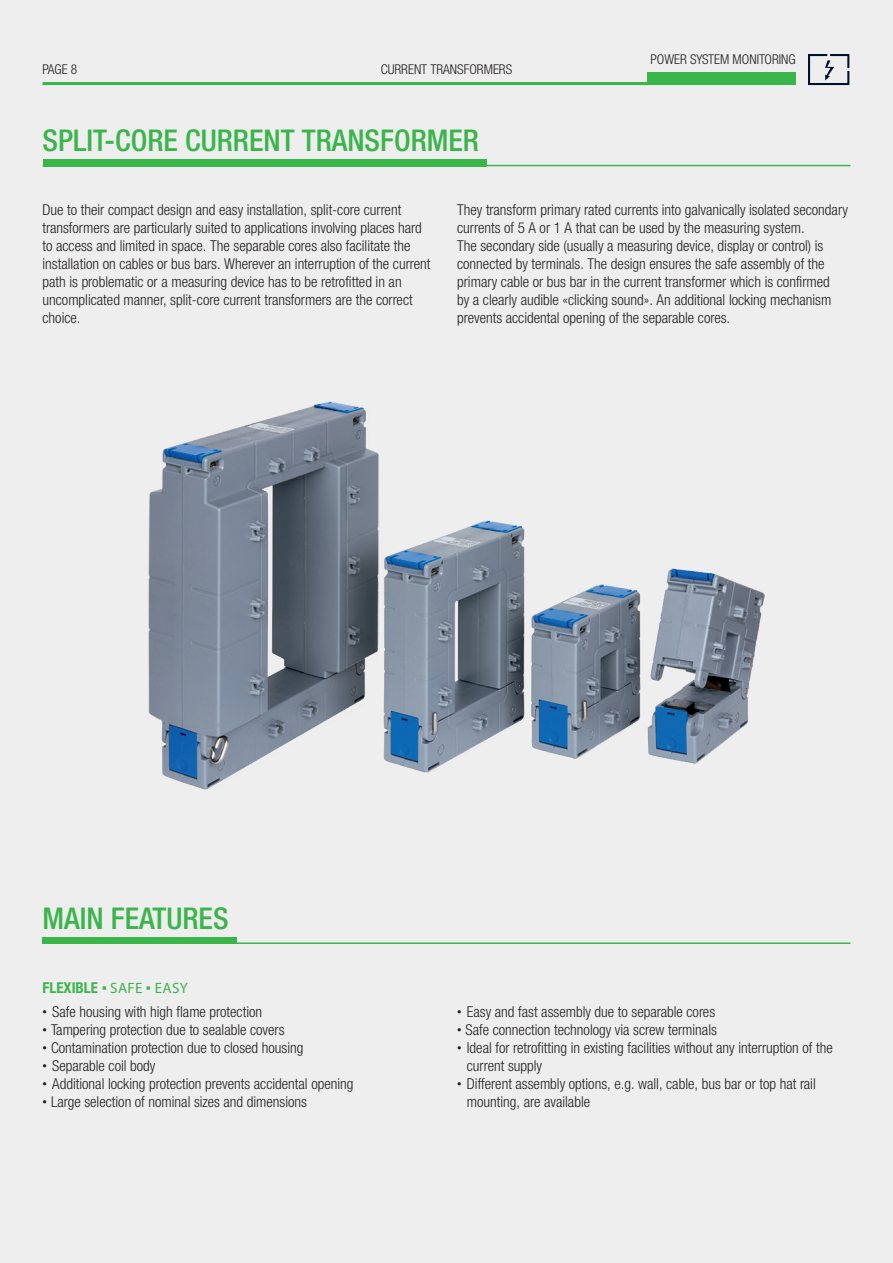
<style>
.page{position:relative;width:893px;height:1263px;background:#eeeeef}
.page>*{position:absolute;margin:0;border:0;box-sizing:border-box;transform-origin:0 0}
.t1{font:500 condensed 30px "Helvetica Neue LTW1 G";color:#3ab54a}
.t2{font:300 condensed 15px/18px "Helvetica Neue LTW1 G";color:#231f20}
.t3{font:700 condensed 15px "Helvetica Neue LTW1 G";color:#3bb54b}
.t4{font:300 condensed 13.5px "Helvetica Neue LTW1 G";color:#231f20}
.s1{font-family:"Arial";font-weight:400;font-stretch:normal}
.s2{font-family:"Myriad Pro";font-weight:400;font-stretch:normal}
.s3{font-size:9px}
</style>
<div class="page">
<hr style="left:43px;top:82px;width:738px;height:3px;background:#3ab54a">
<div style="left:647px;top:72px;width:149px;height:13px;background:#3ab54a"></div>
<svg style="left:808px;top:54px;width:41px;height:31px"></svg>
<img style="left:148px;top:401px;width:617px;height:389px">
<hr style="left:43px;top:165px;width:807px;height:1px;background:#3ab54a">
<div style="left:43px;top:159px;width:443px;height:7px;background:#3ab54a"></div>
<hr style="left:43px;top:942px;width:807px;height:2px;background:#3ab54a">
<div style="left:43px;top:937px;width:194px;height:7px;background:#3ab54a"></div>
<p class="t4" style="left:43px;top:62px;width:36px">PAGE 8</p>
<p class="t4" style="left:381px;top:62px;width:133px">CURRENT TRANSFORMERS</p>
<h1 class="t1" style="left:43px;top:123px;width:438px">SPLIT-CORE CURRENT TRANSFORMER</h1>
<p class="t4" style="left:650px;top:51px;width:147px">POWER SYSTEM MONITORING</p>
<p class="t2" style="left:43px;top:201px;width:389px">Due to their compact design and easy installation, split-core current transformers are particularly suited to applications involving places hard to access and limited in space. The separable cores also facilitate the installation on cables or bus bars. Wherever an interruption of the current path is problematic or a measuring device has to be retrofitted in an uncomplicated manner, split-core current transformers are the correct choice.</p>
<p class="t2" style="left:457px;top:201px;width:392px">They transform primary rated currents into galvanically isolated secondary currents of 5 A or 1 A that can be used by the measuring system.<br>The secondary side (usually a measuring device, display or control) is connected by terminals. The design ensures the safe assembly of the primary cable or bus bar in the current transformer which is confirmed<br>by a clearly audible «clicking sound». An additional locking mechanism prevents accidental opening of the separable cores.</p>
<h1 class="t1" style="left:43px;top:901px;width:188px">MAIN FEATURES</h1>
<p class="t3" style="left:43px;top:978px;width:147px">FLEXIBLE <span class="s1">▪</span> <span class="s2">SAFE</span> <span class="s1">▪</span> <span class="s2">EASY</span></p>
<p class="t2" style="left:43px;top:1002px;width:221px"><span class="s3">•</span> Safe housing with high flame protection</p>
<p class="t2" style="left:43px;top:1020px;width:244px"><span class="s3">•</span> Tampering protection due to sealable covers</p>
<p class="t2" style="left:43px;top:1038px;width:262px"><span class="s3">•</span> Contamination protection due to closed housing</p>
<p class="t2" style="left:43px;top:1056px;width:114px"><span class="s3">•</span> Separable coil body</p>
<p class="t2" style="left:43px;top:1074px;width:312px"><span class="s3">•</span> Additional locking protection prevents accidental opening</p>
<p class="t2" style="left:43px;top:1092px;width:266px"><span class="s3">•</span> Large selection of nominal sizes and dimensions</p>
<p class="t2" style="left:457px;top:1002px;width:260px"><span class="s3">•</span> Easy and fast assembly due to separable cores</p>
<p class="t2" style="left:457px;top:1020px;width:261px"><span class="s3">•</span> Safe connection technology via screw terminals</p>
<p class="t2" style="left:467px;top:1038px;width:367px;text-indent:-10px"><span class="s3">•</span> Ideal for retrofitting in existing facilities without any interruption of the current supply</p>
<p class="t2" style="left:467px;top:1074px;width:350px;text-indent:-10px"><span class="s3">•</span> Different assembly options, e.g. wall, cable, bus bar or top hat rail mounting, are available</p>
</div>
